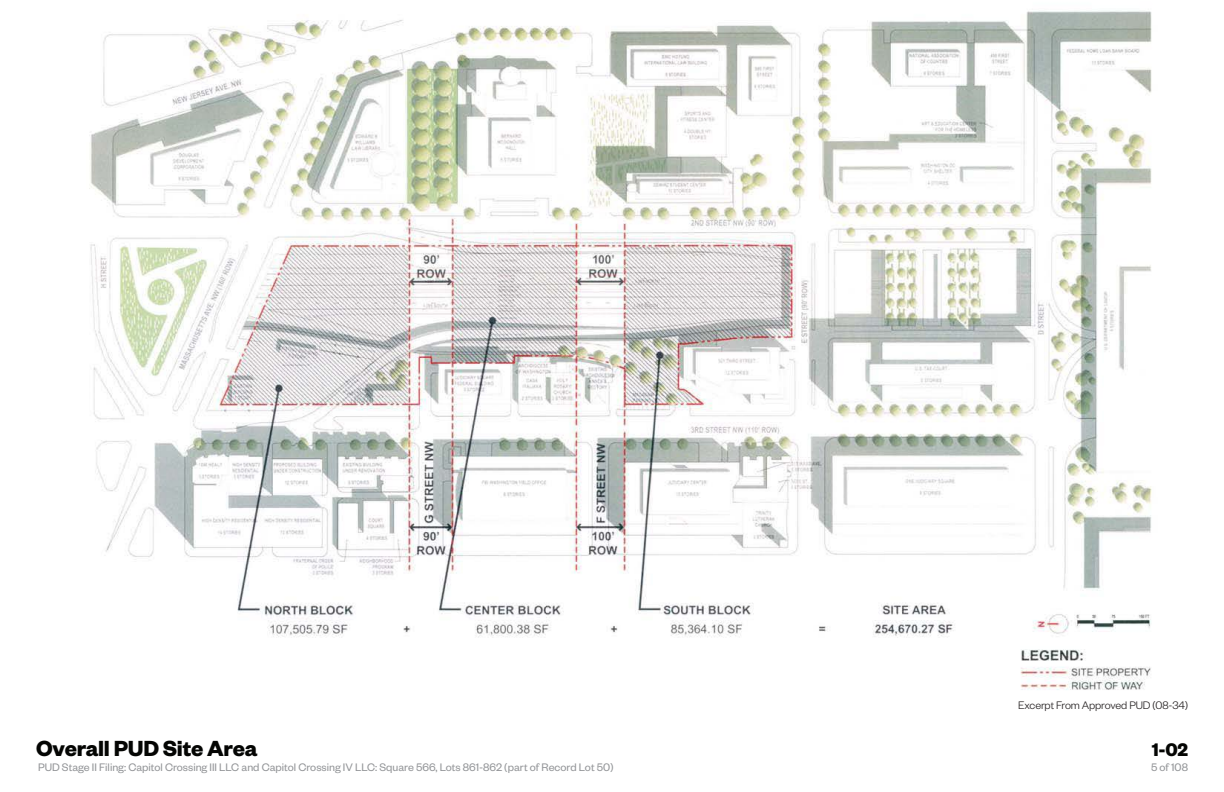
<style>
.page{position:relative;width:1224px;height:792px;background:#fff}
.page>*{position:absolute;margin:0;border:0;box-sizing:border-box;transform-origin:0 0}
.t1{font:700 24px "Founders Grotesk";letter-spacing:-.01em;color:#040503}
.t2{font:700 20px "Founders Grotesk";color:#040503}
.t3{font:12px "Founders Grotesk";color:#939598}
.t4{font:300 12px "Founders Grotesk";letter-spacing:-.01em;color:#231f20}
</style>
<div class="page">
<img style="left:89px;top:10px;width:1063px;height:680px">
<p class="t4" style="left:1018px;top:698px;width:171px">Excerpt From Approved PUD (08-34)</p>
<h1 class="t1" style="left:36px;top:733px;width:223px">Overall PUD Site Area</h1>
<h2 class="t2" style="left:1152px;top:737px;width:38px">1-02</h2>
<p class="t3" style="left:38px;top:760px;width:577px">PUD Stage II Filing: Capitol Crossing III LLC and Capitol Crossing IV LLC: Square 566, Lots 861-862 (part of Record Lot 50)</p>
<p class="t3" style="left:1151px;top:760px;width:38px">5 of 108</p>
</div>
